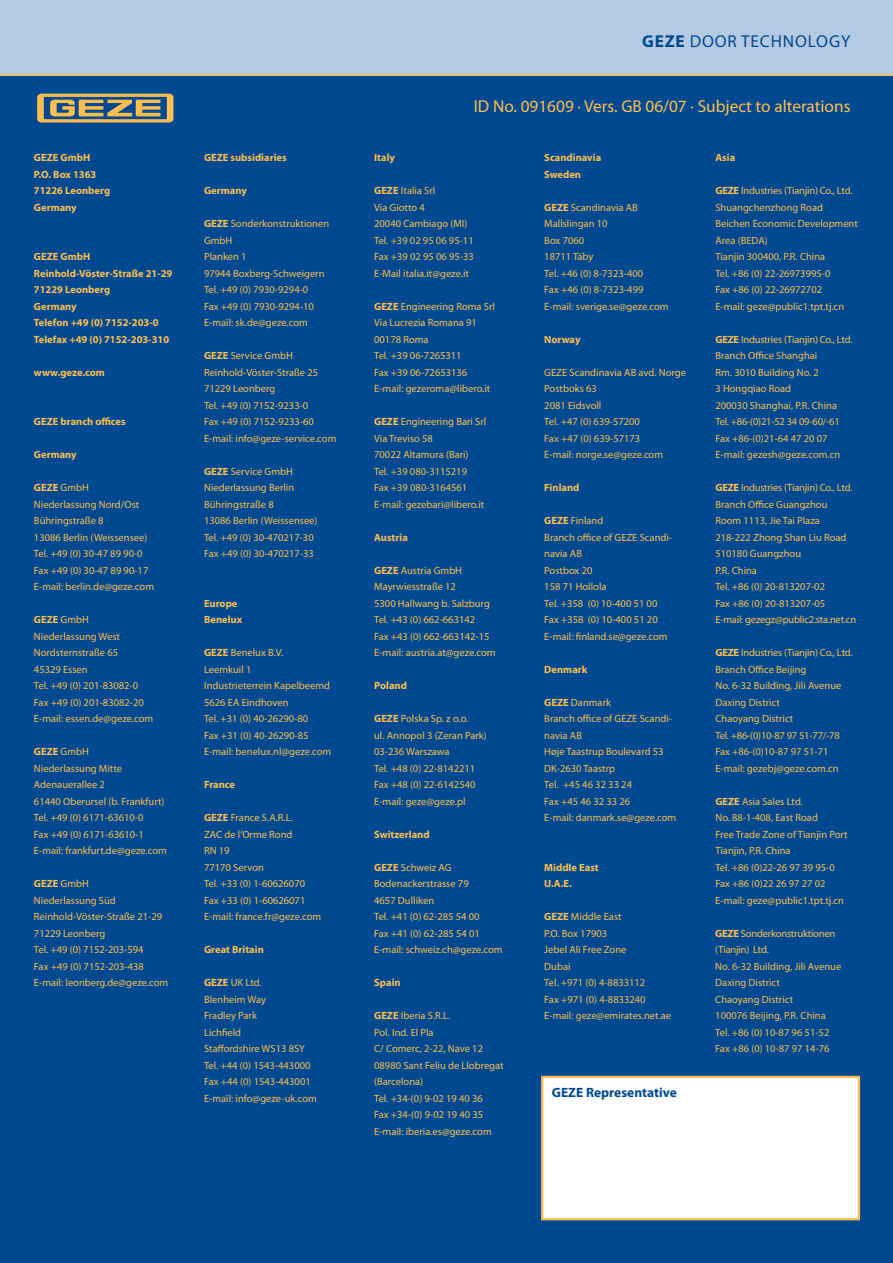
<style>
.page{position:relative;width:893px;height:1263px;background:#fff}
.page>*{position:absolute;margin:0;border:0;box-sizing:border-box;transform-origin:0 0}
.t1{font:17.25px "Myriad Pro";color:#febf50}
.t2{font:17.25px "Myriad Pro";letter-spacing:.05em;color:#004990}
.t3{font:700 13.5px "Myriad Pro";color:#004990}
.t4{font:10.5px/16.5px "Myriad Pro";color:#febf50}
.t5{font:700 10.5px/16.5px "Myriad Pro";color:#febf50}
.s1{font-weight:700}
</style>
<div class="page">
<div style="left:0;top:74px;width:893px;height:1189px;background:#004990"></div>
<svg style="left:37px;top:94px;width:136px;height:28px"></svg>
<div style="left:0;top:0;width:893px;height:74px;background:#b4cae3"></div>
<hr style="left:0;top:74px;width:893px;height:2px;background:#febf50">
<div style="left:542px;top:1077px;width:317px;height:142px;background:#fff"></div>
<div style="left:541px;top:1076px;width:319px;height:144px;border:2px solid #febf50"></div>
<p class="t5" style="left:34px;top:150px;width:78px">GEZE GmbH<br>P.O. Box 1363<br>71226 Leonberg<br>Germany</p>
<p class="t5" style="left:34px;top:249px;width:140px">GEZE GmbH<br>Reinhold-Vöster-Straße 21-29<br>71229 Leonberg<br>Germany<br>Telefon +49 (0) 7152-203-0<br>Telefax +49 (0) 7152-203-310</p>
<p class="t5" style="left:34px;top:364px;width:72px">www.geze.com</p>
<p class="t5" style="left:34px;top:414px;width:93px">GEZE branch offices</p>
<p class="t5" style="left:34px;top:447px;width:44px">Germany</p>
<p class="t4" style="left:34px;top:480px;width:122px"><span class="s1">GEZE</span> GmbH<br>Niederlassung Nord/Ost<br>Bühringstraße 8<br>13086 Berlin (Weissensee)<br>Tel. +49 (0) 30-47 89 90-0<br>Fax +49 (0) 30-47 89 90-17<br>E-mail: berlin.de@geze.com</p>
<p class="t4" style="left:34px;top:612px;width:121px"><span class="s1">GEZE</span> GmbH<br>Niederlassung West<br>Nordsternstraße 65<br>45329 Essen<br>Tel. +49 (0) 201-83082-0<br>Fax +49 (0) 201-83082-20<br>E-mail: essen.de@geze.com</p>
<p class="t4" style="left:34px;top:744px;width:134px"><span class="s1">GEZE</span> GmbH<br>Niederlassung Mitte<br>Adenauerallee 2<br>61440 Oberursel (b. Frankfurt)<br>Tel. +49 (0) 6171-63610-0<br>Fax +49 (0) 6171-63610-1<br>E-mail: frankfurt.de@geze.com</p>
<p class="t4" style="left:34px;top:876px;width:136px"><span class="s1">GEZE</span> GmbH<br>Niederlassung Süd<br>Reinhold-Vöster-Straße 21-29<br>71229 Leonberg<br>Tel. +49 (0) 7152-203-594<br>Fax +49 (0) 7152-203-438<br>E-mail: leonberg.de@geze.com</p>
<p class="t5" style="left:204px;top:150px;width:84px">GEZE subsidiaries</p>
<p class="t5" style="left:204px;top:183px;width:44px">Germany</p>
<p class="t4" style="left:204px;top:216px;width:127px"><span class="s1">GEZE</span> Sonderkonstruktionen<br>GmbH<br>Planken 1<br>97944 Boxberg-Schweigern<br>Tel. +49 (0) 7930-9294-0<br>Fax +49 (0) 7930-9294-10<br>E-mail: sk.de@geze.com</p>
<p class="t4" style="left:204px;top:348px;width:134px"><span class="s1">GEZE</span> Service GmbH<br>Reinhold-Vöster-Straße 25<br>71229 Leonberg<br>Tel. +49 (0) 7152-9233-0<br>Fax +49 (0) 7152-9233-60<br>E-mail: info@geze-service.com</p>
<p class="t4" style="left:204px;top:463px;width:115px"><span class="s1">GEZE</span> Service GmbH<br>Niederlassung Berlin<br>Bühringstraße 8<br>13086 Berlin (Weissensee)<br>Tel. +49 (0) 30-470217-30<br>Fax +49 (0) 30-470217-33</p>
<p class="t5" style="left:204px;top:595px;width:40px">Europe<br>Benelux</p>
<p class="t4" style="left:204px;top:645px;width:129px"><span class="s1">GEZE</span> Benelux B.V.<br>Leemkuil 1<br>Industrieterrein Kapelbeemd<br>5626 EA Eindhoven<br>Tel. +31 (0) 40-26290-80<br>Fax +31 (0) 40-26290-85<br>E-mail: benelux.nl@geze.com</p>
<p class="t5" style="left:204px;top:777px;width:33px">France</p>
<p class="t4" style="left:204px;top:810px;width:119px"><span class="s1">GEZE</span> France S.A.R.L.<br>ZAC de l’Orme Rond<br>RN 19<br>77170 Servon<br>Tel. +33 (0) 1-60626070<br>Fax +33 (0) 1-60626071<br>E-mail: france.fr@geze.com</p>
<p class="t5" style="left:204px;top:942px;width:61px">Great Britain</p>
<p class="t4" style="left:204px;top:975px;width:114px"><span class="s1">GEZE</span> UK Ltd.<br>Blenheim Way<br>Fradley Park<br>Lichfield<br>Staffordshire WS13 8SY<br>Tel. +44 (0) 1543-443000<br>Fax +44 (0) 1543-443001<br>E-mail: info@geze-uk.com</p>
<h1 class="t2" style="left:642px;top:35px;width:210px"><span class="s1">GEZE</span> DOOR TECHNOLOGY</h1>
<h1 class="t1" style="left:474px;top:100px;width:378px">ID No. 091609 · Vers. GB 06/07 · Subject to alterations</h1>
<p class="t5" style="left:374px;top:150px;width:22px">Italy</p>
<p class="t4" style="left:374px;top:183px;width:101px"><span class="s1">GEZE</span> Italia Srl<br>Via Giotto 4<br>20040 Cambiago (MI)<br>Tel. +39 02 95 06 95-11<br>Fax +39 02 95 06 95-33<br>E-Mail italia.it@geze.it</p>
<p class="t4" style="left:374px;top:298px;width:122px"><span class="s1">GEZE</span> Engineering Roma Srl<br>Via Lucrezia Romana 91<br>00178 Roma<br>Tel. +39 06-7265311<br>Fax +39 06-72653136<br>E-mail: gezeroma@libero.it</p>
<p class="t4" style="left:374px;top:414px;width:114px"><span class="s1">GEZE</span> Engineering Bari Srl<br>Via Treviso 58<br>70022 Altamura (Bari)<br>Tel. +39 080-3115219<br>Fax +39 080-3164561<br>E-mail: gezebari@libero.it</p>
<p class="t5" style="left:374px;top:529px;width:35px">Austria</p>
<p class="t4" style="left:374px;top:562px;width:123px"><span class="s1">GEZE</span> Austria GmbH<br>Mayrwiesstraße 12<br>5300 Hallwang b. Salzburg<br>Tel. +43 (0) 662-663142<br>Fax +43 (0) 662-663142-15<br>E-mail: austria.at@geze.com</p>
<p class="t5" style="left:374px;top:678px;width:34px">Poland</p>
<p class="t4" style="left:374px;top:711px;width:114px"><span class="s1">GEZE</span> Polska Sp. z o.o.<br>ul. Annopol 3 (Zeran Park)<br>03-236 Warszawa<br>Tel. +48 (0) 22-8142211<br>Fax +48 (0) 22-6142540<br>E-mail: geze@geze.pl</p>
<p class="t5" style="left:374px;top:826px;width:57px">Switzerland</p>
<p class="t4" style="left:374px;top:859px;width:130px"><span class="s1">GEZE</span> Schweiz AG<br>Bodenackerstrasse 79<br>4657 Dulliken<br>Tel. +41 (0) 62-285 54 00<br>Fax +41 (0) 62-285 54 01<br>E-mail: schweiz.ch@geze.com</p>
<p class="t5" style="left:374px;top:975px;width:28px">Spain</p>
<p class="t4" style="left:374px;top:1008px;width:131px"><span class="s1">GEZE</span> Iberia S.R.L.<br>Pol. Ind. El Pla<br>C/ Comerc, 2-22, Nave 12<br>08980 Sant Feliu de Llobregat (Barcelona)<br>Tel. +34-(0) 9-02 19 40 36<br>Fax +34-(0) 9-02 19 40 35<br>E-mail: iberia.es@geze.com</p>
<p class="t5" style="left:544px;top:150px;width:58px">Scandinavia<br>Sweden</p>
<p class="t4" style="left:544px;top:199px;width:126px"><span class="s1">GEZE</span> Scandinavia AB<br>Mallslingan 10<br>Box 7060<br>18711 Täby<br>Tel. +46 (0) 8-7323-400<br>Fax +46 (0) 8-7323-499<br>E-mail: sverige.se@geze.com</p>
<p class="t5" style="left:544px;top:331px;width:38px">Norway</p>
<p class="t4" style="left:544px;top:364px;width:143px">GEZE Scandinavia AB avd. Norge<br>Postboks 63<br>2081 Eidsvoll<br>Tel. +47 (0) 639-57200<br>Fax +47 (0) 639-57173<br>E-mail: norge.se@geze.com</p>
<p class="t5" style="left:544px;top:480px;width:37px">Finland</p>
<p class="t4" style="left:544px;top:513px;width:129px"><span class="s1">GEZE</span> Finland<br>Branch office of GEZE Scandi&shy;navia AB<br>Postbox 20<br>158 71 Hollola<br>Tel. +358 (0) 10-400 51 00<br>Fax +358 (0) 10-400 51 20<br>E-mail: finland.se@geze.com</p>
<p class="t5" style="left:544px;top:661px;width:45px">Denmark</p>
<p class="t4" style="left:544px;top:694px;width:134px"><span class="s1">GEZE</span> Danmark<br>Branch office of GEZE Scandi&shy;navia AB<br>Høje Taastrup Boulevard 53<br>DK-2630 Taastrp<br>Tel. +45 46 32 33 24<br>Fax +45 46 32 33 26<br>E-mail: danmark.se@geze.com</p>
<p class="t5" style="left:544px;top:859px;width:56px">Middle East<br>U.A.E.</p>
<p class="t4" style="left:544px;top:909px;width:128px"><span class="s1">GEZE</span> Middle East<br>P.O. Box 17903<br>Jebel Ali Free Zone<br>Dubai<br>Tel. +971 (0) 4-8833112<br>Fax +971 (0) 4-8833240<br>E-mail: geze@emirates.net.ae</p>
<p class="t3" style="left:552px;top:1087px;width:127px">GEZE Representative</p>
<p class="t5" style="left:715px;top:150px;width:21px">Asia</p>
<p class="t4" style="left:715px;top:183px;width:144px"><span class="s1">GEZE</span> Industries (Tianjin) Co., Ltd.<br>Shuangchenzhong Road<br>Beichen Economic Development<br>Area (BEDA)<br>Tianjin 300400, P.R. China<br>Tel. +86 (0) 22-26973995-0<br>Fax +86 (0) 22-26972702<br>E-mail: geze@public1.tpt.tj.cn</p>
<p class="t4" style="left:715px;top:331px;width:139px"><span class="s1">GEZE</span> Industries (Tianjin) Co., Ltd.<br>Branch Office Shanghai<br>Rm. 3010 Building No. 2<br>3 Hongqiao Road<br>200030 Shanghai, P.R. China<br>Tel. +86-(0)21-52 34 09-60/-61<br>Fax +86-(0)21-64 47 20 07<br>E-mail: gezesh@geze.com.cn</p>
<p class="t4" style="left:715px;top:480px;width:142px"><span class="s1">GEZE</span> Industries (Tianjin) Co., Ltd.<br>Branch Office Guangzhou<br>Room 1113, Jie Tai Plaza<br>218-222 Zhong Shan Liu Road<br>510180 Guangzhou<br>P.R. China<br>Tel. +86 (0) 20-813207-02<br>Fax +86 (0) 20-813207-05<br>E-mail: gezegz@public2.sta.net.cn</p>
<p class="t4" style="left:715px;top:645px;width:139px"><span class="s1">GEZE</span> Industries (Tianjin) Co., Ltd.<br>Branch Office Beijing<br>No. 6-32 Building, Jili Avenue<br>Daxing District<br>Chaoyang District<br>Tel. +86-(0)10-87 97 51-77/-78<br>Fax +86-(0)10-87 97 51-71<br>E-mail: gezebj@geze.com.cn</p>
<p class="t4" style="left:715px;top:793px;width:134px"><span class="s1">GEZE</span> Asia Sales Ltd.<br>No. 88-1-408, East Road<br>Free Trade Zone of Tianjin Port<br>Tianjin, P.R. China<br>Tel. +86 (0)22-26 97 39 95-0<br>Fax +86 (0)22 26 97 27 02<br>E-mail: geze@public1.tpt.tj.cn</p>
<p class="t4" style="left:715px;top:925px;width:127px"><span class="s1">GEZE</span> Sonderkonstruktionen (Tianjin) Ltd.<br>No. 6-32 Building, Jili Avenue<br>Daxing District<br>Chaoyang District<br>100076 Beijing, P.R. China<br>Tel. +86 (0) 10-87 96 51-52<br>Fax +86 (0) 10-87 97 14-76</p>
</div>
